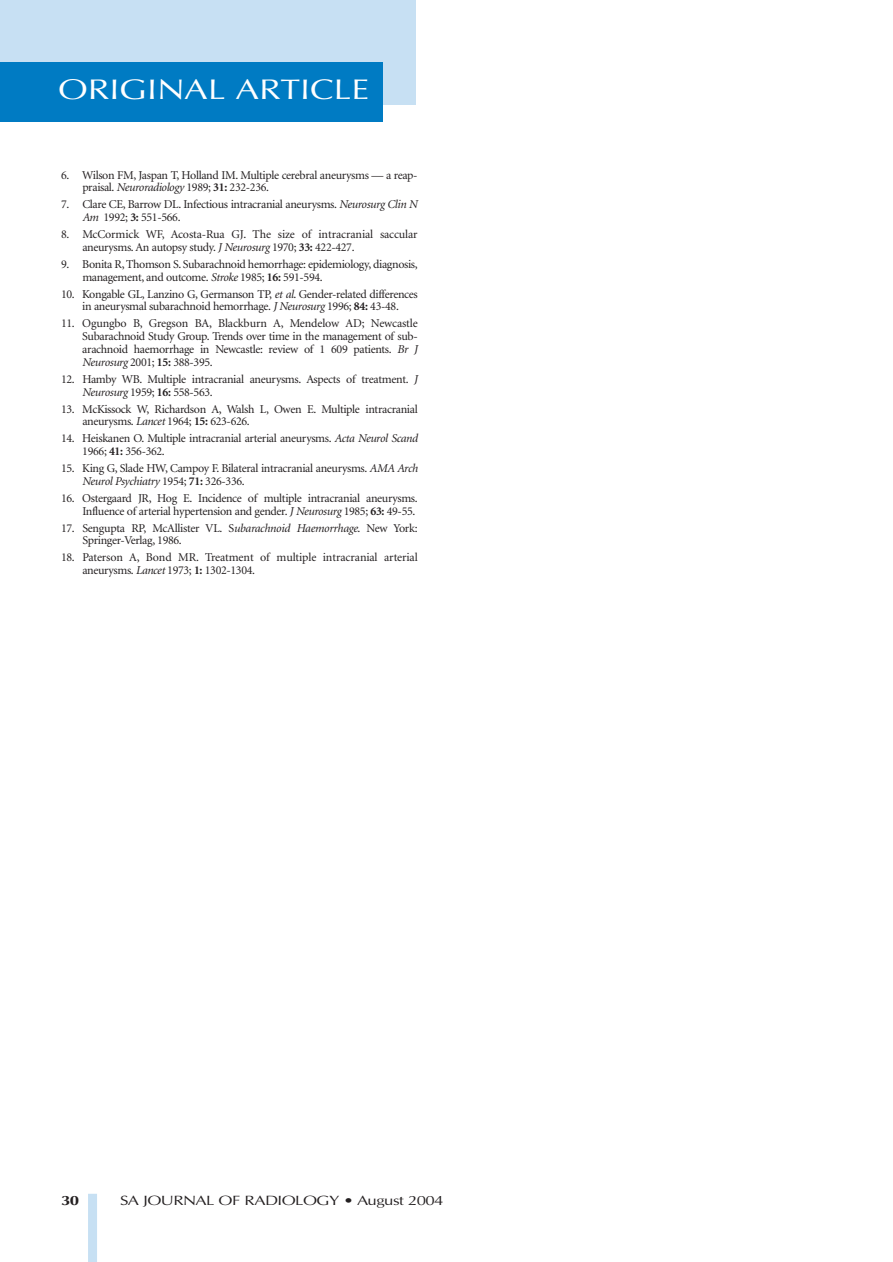
<style>
.page{position:relative;width:893px;height:1262px;background:#fff}
.page>*{position:absolute;margin:0;border:0;box-sizing:border-box;transform-origin:0 0}
.t1{font:28.5px "Optima";color:#fff;scale:1.25 1}
.t2{font:13.5px "Optima";letter-spacing:-.035em;color:#231f20;scale:1.25 1}
.t3{font:700 13.5px "Optima";color:#231f20;scale:1.25 1}
.t4{font:12px/12.8px "Minion";letter-spacing:-.03em;color:#231f20}
.t5{font:12px/12.8px "Minion";letter-spacing:-.01em;color:#231f20}
.s1{font-style:italic}
.s2{font-weight:700}
</style>
<div class="page">
<div style="left:0;top:0;width:415px;height:105px;background:#c7e0f3"></div>
<div style="left:0;top:62px;width:383px;height:60px;background:#007bc3"></div>
<div style="left:88px;top:1193px;width:9px;height:69px;background:#c7e0f3"></div>
<h1 class="t1" style="left:58px;top:77px;width:250px">ORIGINAL ARTICLE</h1>
<p class="t4" style="left:82px;top:169px;width:337px;text-indent:-21px">6. Wilson FM, Jaspan T, Holland IM. Multiple cerebral aneurysms — a reap&shy;praisal. <span class="s1">Neuroradiology</span> 1989; <span class="s2">31:</span> 232-236.</p>
<p class="t4" style="left:82px;top:199px;width:337px;text-indent:-21px">7. Clare CE, Barrow DL. Infectious intracranial aneurysms. <span class="s1">Neurosurg Clin N<br>Am</span> 1992; <span class="s2">3:</span> 551-566.</p>
<p class="t5" style="left:82px;top:229px;width:337px;text-indent:-21px">8. McCormick WF, Acosta-Rua GJ. The size of intracranial saccular aneurysms. An autopsy study. <span class="s1">J Neurosurg</span> 1970; <span class="s2">33:</span> 422-427.</p>
<p class="t4" style="left:82px;top:259px;width:337px;text-indent:-21px">9. Bonita R, Thomson S. Subarachnoid hemorrhage: epidemiology, diagnosis, management, and outcome. <span class="s1">Stroke</span> 1985; <span class="s2">16:</span> 591-594.</p>
<p class="t4" style="left:61px;top:288px;width:358px;text-align:center">10. Kongable GL, Lanzino G, Germanson TP, <span class="s1">et al</span>. Gender-related differences in aneurysmal subarachnoid hemorrhage. <span class="s1">J Neurosurg</span> 1996; <span class="s2">84:</span> 43-48.</p>
<p class="t4" style="left:82px;top:318px;width:337px;text-align:justify;text-indent:-21px">11. Ogungbo B, Gregson BA, Blackburn A, Mendelow AD; Newcastle Subarachnoid Study Group. Trends over time in the management of sub&shy;arachnoid haemorrhage in Newcastle: review of 1 609 patients. <span class="s1">Br J Neurosurg</span> 2001; <span class="s2">15:</span> 388-395.</p>
<p class="t4" style="left:82px;top:373px;width:337px;text-indent:-21px">12. Hamby WB. Multiple intracranial aneurysms. Aspects of treatment. <span class="s1">J<br>Neurosurg</span> 1959; <span class="s2">16:</span> 558-563.</p>
<p class="t4" style="left:82px;top:403px;width:337px;text-indent:-21px">13. McKissock W, Richardson A, Walsh L, Owen E. Multiple intracranial aneurysms. <span class="s1">Lancet</span> 1964; <span class="s2">15:</span> 623-626.</p>
<p class="t4" style="left:82px;top:433px;width:337px;text-indent:-21px">14. Heiskanen O. Multiple intracranial arterial aneurysms. <span class="s1">Acta Neurol Scand<br></span>1966; <span class="s2">41:</span> 356-362.</p>
<p class="t4" style="left:82px;top:463px;width:337px;text-indent:-21px">15. King G, Slade HW, Campoy F. Bilateral intracranial aneurysms. <span class="s1">AMA Arch<br>Neurol Psychiatry</span> 1954; <span class="s2">71:</span> 326-336.</p>
<p class="t4" style="left:61px;top:492px;width:358px;text-align:right">16. Ostergaard JR, Hog E. Incidence of multiple intracranial aneurysms.<br>Influence of arterial hypertension and gender. <span class="s1">J Neurosurg</span> 1985; <span class="s2">63:</span> 49-55.</p>
<p class="t4" style="left:82px;top:522px;width:337px;text-indent:-21px">17. Sengupta RP, McAllister VL. S<span class="s1">ubarachnoid Haemorrhage</span>. New York:<br>Springer-Verlag, 1986.</p>
<p class="t5" style="left:82px;top:552px;width:337px;text-indent:-21px">18. Paterson A, Bond MR. Treatment of multiple intracranial arterial aneurysms. <span class="s1">Lancet</span> 1973; <span class="s2">1:</span> 1302-1304.</p>
<p class="t3" style="left:61px;top:1195px;width:16px">30</p>
<p class="t2" style="left:120px;top:1195px;width:260px">SA JOURNAL OF RADIOLOGY • August 2004</p>
</div>
